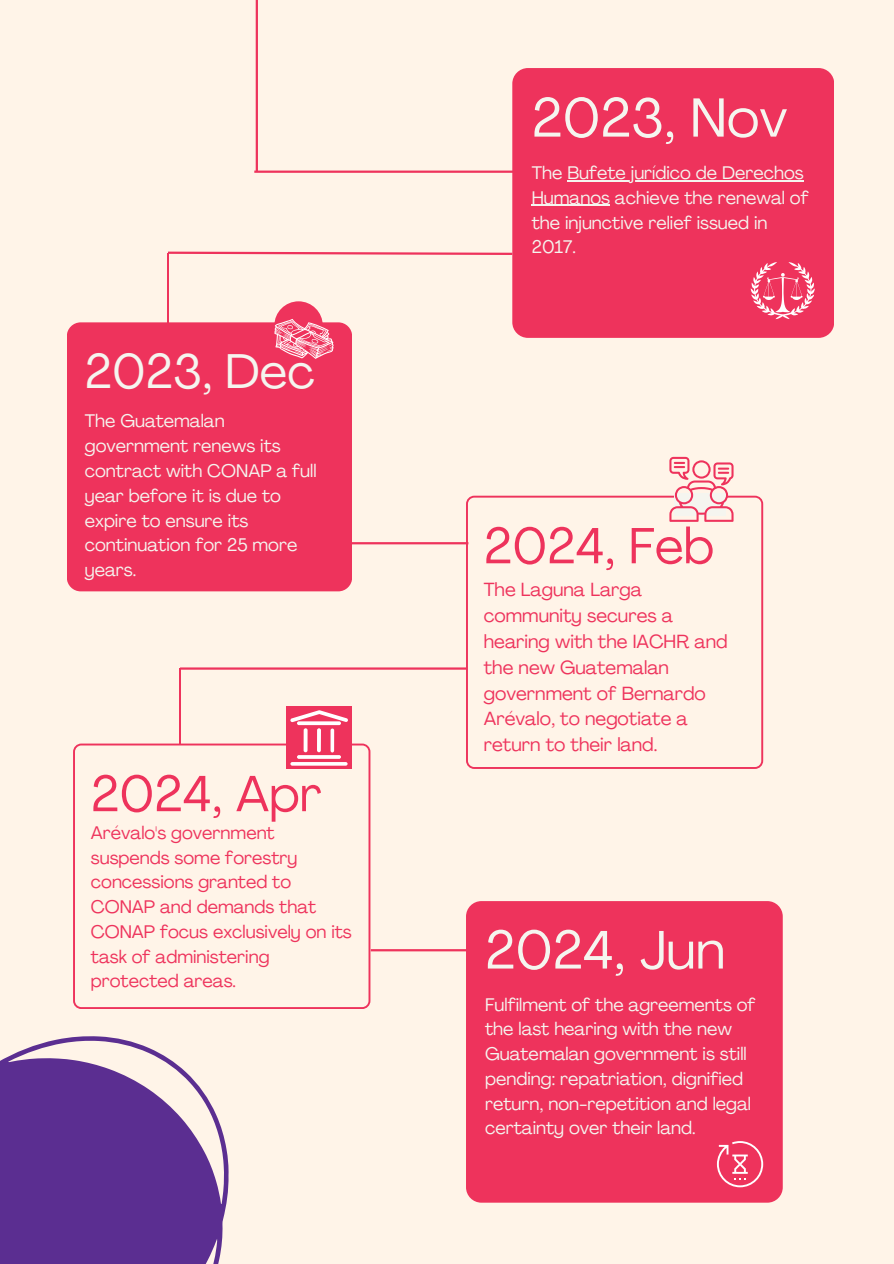
<style>
.page{position:relative;width:894px;height:1264px;background:#fff}
.page>*{position:absolute;margin:0;border:0;box-sizing:border-box;transform-origin:0 0}
.t1{font:54.15px "Agrandir";color:#f5f5ef}
.t2{font:53.25px "Agrandir";color:#f5f5ef}
.t3{font:50.1px "Agrandir";color:#ee335c}
.t4{font:49.95px "Agrandir";color:#ee335c}
.t5{font:48px "Agrandir";color:#f5f5ef}
.t6{font:18.75px/25.8px "Agrandir";color:#ee335c}
.t7{font:18px/24.8px "Agrandir";color:#f5f5ef}
.t8{font:18px/24.8px "Agrandir";color:#ee335c}
</style>
<div class="page">
<div style="left:0;top:0;width:893px;height:1263px;background:#fff4e8"></div>
<svg style="left:466px;top:495px;width:296px;height:274px"></svg>
<svg style="left:669px;top:457px;width:64px;height:65px"></svg>
<div style="left:67px;top:322px;width:284px;height:269px;background:#ee335c;border-radius:14px"></div>
<div style="left:274px;top:301px;width:49px;height:49px;background:#ee335c;border-radius:50%"></div>
<svg style="left:274px;top:319px;width:59px;height:40px"></svg>
<svg style="left:73px;top:743px;width:297px;height:265px"></svg>
<hr style="left:370px;top:949px;width:286px;height:2px;background:#ee335c">
<div style="left:466px;top:901px;width:316px;height:301px;background:#ee335c;border-radius:15px"></div>
<svg style="left:0;top:1036px;width:228px;height:227px;fill:#5b2e91"></svg>
<div style="left:512px;top:68px;width:321px;height:270px;background:#ee335c;border-radius:16px"></div>
<svg style="left:750px;top:262px;width:64px;height:57px"></svg>
<hr style="left:254px;top:170px;width:286px;height:3px;background:#ee335c">
<hr style="left:255px;top:0;width:3px;height:172px;background:#ee335c">
<svg style="left:168px;top:250px;width:345px;height:6px"></svg>
<hr style="left:167px;top:253px;width:1px;height:75px;background:#ee335c">
<hr style="left:182px;top:542px;width:286px;height:2px;background:#ee335c">
<hr style="left:567px;top:180px;width:236px;height:1px;background:#f5f5ef">
<hr style="left:531px;top:205px;width:79px;height:1px;background:#f5f5ef">
<div style="left:286px;top:706px;width:66px;height:63px;background:#ee335c"></div>
<hr style="left:297px;top:755px;width:44px;height:3px;background:#fff;border-radius:2px">
<hr style="left:297px;top:721px;width:44px;height:4px;background:#fff;border-radius:2px">
<hr style="left:290px;top:762px;width:57px;height:3px;background:#fff;border-radius:2px">
<svg style="left:303px;top:728px;width:4px;height:24px"></svg>
<svg style="left:317px;top:728px;width:4px;height:24px"></svg>
<svg style="left:330px;top:728px;width:4px;height:24px"></svg>
<svg style="left:290px;top:710px;width:57px;height:12px"></svg>
<svg style="left:716px;top:1141px;width:46px;height:46px"></svg>
<hr style="left:180px;top:667px;width:286px;height:2px;background:#ee335c">
<hr style="left:179px;top:668px;width:2px;height:76px;background:#ee335c">
<p class="t5" style="left:85px;top:352px;width:231px">2023, Dec</p>
<p class="t7" style="left:85px;top:410px;width:233px">The Guatemalan government renews its contract with CONAP a full year before it is due to expire to ensure its continuation for 25 more years.</p>
<h1 class="t3" style="left:91px;top:773px;width:232px">2024, Apr</h1>
<p class="t8" style="left:91px;top:822px;width:262px">Arévalo's government suspends some forestry concessions granted to<br>CONAP and demands that<br>CONAP focus exclusively on its task of administering protected areas.</p>
<h1 class="t1" style="left:531px;top:96px;width:257px">2023, Nov</h1>
<p class="t7" style="left:531px;top:162px;width:273px">The Bufete jurídico de Derechos</p>
<p class="t7" style="left:531px;top:187px;width:278px">Humanos achieve the renewal of the injunctive relief issued in<br>2017.</p>
<p class="t4" style="left:483px;top:526px;width:232px">2024, Feb</p>
<h1 class="t6" style="left:483px;top:578px;width:245px">The Laguna Larga community secures a hearing with the IACHR and the new Guatemalan government of Bernardo<br>Arévalo, to negotiate a return to their land.</h1>
<h2 class="t2" style="left:485px;top:928px;width:241px">2024, Jun</h2>
<p class="t7" style="left:485px;top:993px;width:272px">Fulfilment of the agreements of the last hearing with the new<br>Guatemalan government is still pending: repatriation, dignified return, non-repetition and legal certainty over their land.</p>
</div>
